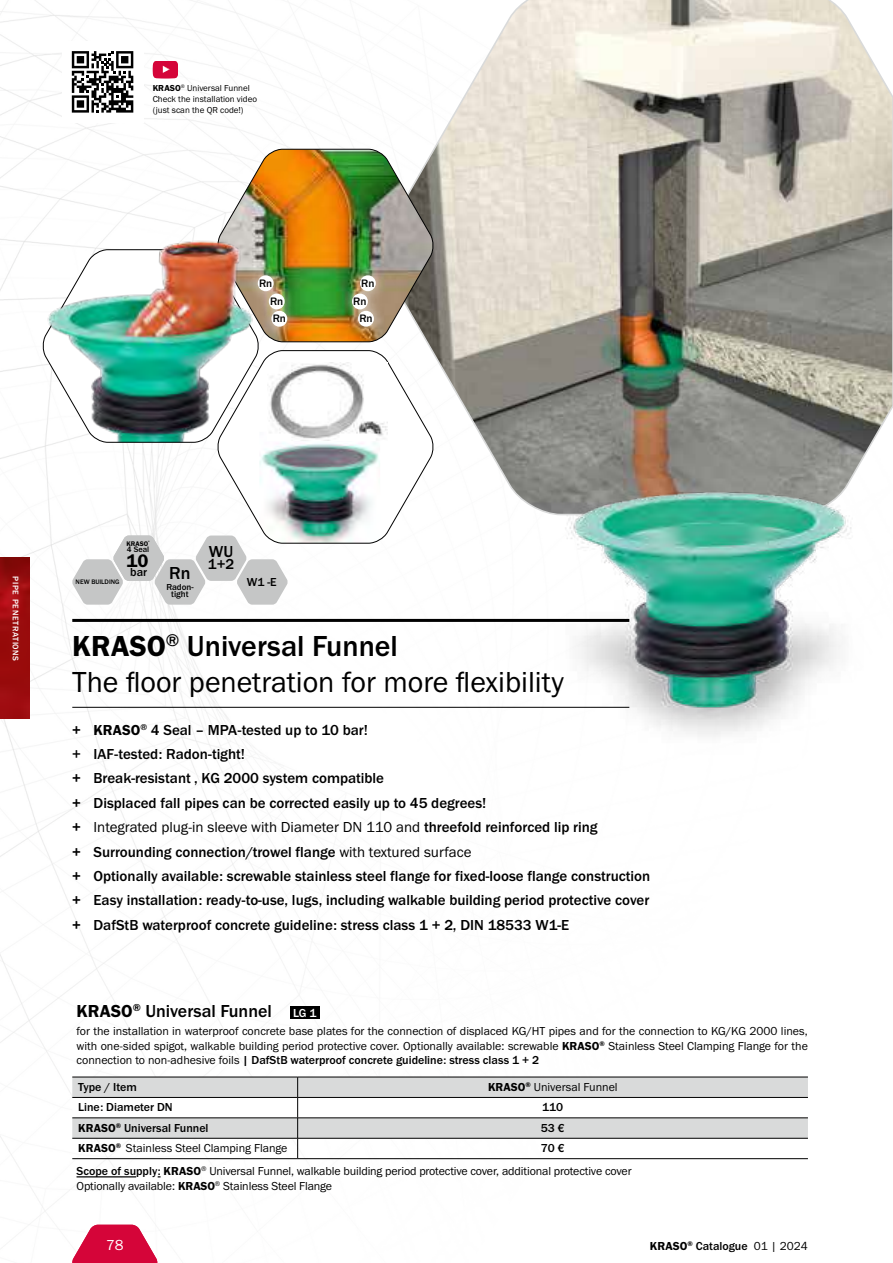
<style>
.page{position:relative;width:893px;height:1263px;background:#fff}
.page>*{position:absolute;margin:0;border:0;box-sizing:border-box;transform-origin:0 0}
.t1{font:30px "Franklin Gothic URW Boo";color:#000}
.t2{font:500 30px "Franklin Gothic URW";color:#000}
.t3{font:18.75px "Franklin Gothic URW Dem";color:#000}
.t4{font:500 18px "Franklin Gothic URW";color:#000}
.t5{font:500 16.5px "Franklin Gothic URW";color:#000}
.t6{font:500 15px/24.3px "Franklin Gothic URW";color:#000}
.t7{font:15px "Franklin Gothic URW Boo";color:#000}
.t8{font:15px "Franklin Gothic URW Boo";color:#fff}
.t9{font:12px/14.4px "Franklin Gothic URW Boo";letter-spacing:-.005em;color:#000}
.t10{font:500 12px "Franklin Gothic URW";color:#000}
.t11{font:500 11.25px "Franklin Gothic URW";color:#000}
.t12{font:9px/10.8px "Franklin Gothic URW Boo";color:#000}
.t13{font:500 9px/7.5px "Franklin Gothic URW";letter-spacing:-.005em;color:#000;text-align:center}
.t14{font:500 8.4px "Franklin Gothic URW";letter-spacing:.07em;color:#fff}
.t15{font:500 8.25px "Franklin Gothic URW";color:#000}
.t16{font:6.9px "Franklin Gothic URW Dem";color:#000}
.t17{font:500 6.75px "Franklin Gothic URW";color:#000}
.t18{font:1.95px "Franklin Gothic URW Dem";color:#000}
.s1{font-family:"Franklin Gothic URW Dem"}
.s2{font-size:18px}
.s3{font-family:"Franklin Gothic URW Dem";font-weight:400}
.s4{font-family:"Franklin Gothic URW";font-weight:500}
.s5{font-family:"Franklin Gothic URW Boo";font-weight:400}
.s6{font-size:12px;color:#fff}
</style>
<div class="page">
<img style="left:0;top:0;width:808px;height:1230px">
<div style="left:290px;top:1006px;width:30px;height:13px;background:#000"></div>
<hr style="left:77px;top:1176px;width:59px;height:1px;background:#000">
<svg style="left:72px;top:1077px;width:736px;height:81px"></svg>
<hr style="left:72px;top:1117px;width:226px;height:1px;background:#000">
<hr style="left:298px;top:1117px;width:510px;height:1px;background:#000">
<hr style="left:72px;top:1138px;width:226px;height:1px;background:#000">
<hr style="left:298px;top:1138px;width:510px;height:1px;background:#000">
<hr style="left:72px;top:1158px;width:226px;height:1px;background:#000">
<hr style="left:298px;top:1158px;width:510px;height:1px;background:#000">
<svg style="left:380px;top:0;width:513px;height:516px;background:#c1bdb3"></svg>
<hr style="left:72px;top:619px;width:557px;height:3px;background:#000">
<hr style="left:72px;top:707px;width:557px;height:1px;background:#000">
<svg style="left:153px;top:61px;width:25px;height:18px"></svg>
<div style="left:62px;top:41px;width:81px;height:81px;background:#fff"></div>
<svg style="left:72px;top:51px;width:61px;height:62px"></svg>
<img style="left:507px;top:386px;width:386px;height:423px">
<img style="left:29px;top:228px;width:13px;height:201px">
<svg style="left:72px;top:1225px;width:86px;height:38px"></svg>
<img style="left:0;top:557px;width:30px;height:162px">
<img style="left:42px;top:149px;width:392px;height:456px">
<p class="t12" style="left:153px;top:83px;width:106px"><span class="s1">KRASO</span><sup>®</sup> Universal Funnel<br>Check the installation video (just scan the QR code!)</p>
<p class="t11" style="left:259px;top:276px;width:15px">Rn</p>
<p class="t11" style="left:361px;top:276px;width:15px">Rn</p>
<p class="t11" style="left:270px;top:294px;width:15px">Rn</p>
<p class="t11" style="left:353px;top:294px;width:15px">Rn</p>
<p class="t11" style="left:273px;top:311px;width:15px">Rn</p>
<p class="t11" style="left:359px;top:311px;width:15px">Rn</p>
<p class="t14" style="left:21px;top:576px;width:86px;rotate:90deg">pipe penetrations</p>
<p class="t16" style="left:127px;top:539px;width:23px">KRASO</p>
<p class="t18" style="left:148px;top:540px;width:3px">®</p>
<p class="t15" style="left:127px;top:544px;width:24px">4 Seal</p>
<h2 class="t3" style="left:126px;top:549px;width:24px">10</h2>
<p class="t10" style="left:130px;top:564px;width:62px">bar <span class="s2">Rn</span></p>
<p class="t13" style="left:166px;top:583px;width:29px">Radon&shy;tight</p>
<h3 class="t5" style="left:209px;top:541px;width:26px">WU</h3>
<p class="t6" style="left:208px;top:552px;width:28px">1+2</p>
<p class="t17" style="left:76px;top:578px;width:45px">NEW BUILDING</p>
<p class="t10" style="left:247px;top:574px;width:31px">W1 -E</p>
<h1 class="t2" style="left:72px;top:628px;width:327px"><span class="s3">KRASO</span><sup>®</sup> Universal Funnel</h1>
<h1 class="t1" style="left:72px;top:663px;width:493px">The floor penetration for more flexibility</h1>
<p class="t6" style="left:72px;top:717px;width:415px"><span class="s3">+ KRASO</span><sup>®</sup> 4 Seal – MPA-tested up to 10 bar!<br>+ IAF-tested: Radon-tight!<br><span class="s3">+</span> Break-resistant , KG 2000 system compatible<br><span class="s3">+</span> Displaced fall pipes can be corrected easily up to 45 degrees!</p>
<p class="t7" style="left:72px;top:818px;width:527px"><span class="s1">+</span> Integrated plug-in sleeve with Diameter DN 110 and <span class="s4">threefold reinforced lip ring</span></p>
<p class="t6" style="left:72px;top:839px;width:580px"><span class="s3">+</span> Surrounding connection/trowel flange <span class="s5">with textured surface<br></span><span class="s3">+</span> Optionally available: screwable stainless steel flange for fixed-loose flange construction <span class="s3">+</span> Easy installation: ready-to-use, lugs, including walkable building period protective cover <span class="s3">+</span> DafStB waterproof concrete guideline: stress class 1 + 2, DIN 18533 W1-E</p>
<h3 class="t4" style="left:77px;top:999px;width:241px"><span class="s3">KRASO</span><sup>®</sup> Universal Funnel <span class="s6">LG 1</span></h3>
<p class="t9" style="left:77px;top:1024px;width:733px">for the installation in waterproof concrete base plates for the connection of displaced KG/HT pipes and for the connection to KG/KG 2000 lines, with one-sided spigot, walkable building period protective cover. Optionally available: screwable <span class="s1">KRASO</span><sup>®</sup> Stainless Steel Clamping Flange for the</p>
<p class="t10" style="left:77px;top:1053px;width:464px"><span class="s5">connection to non-adhesive foils</span> | DafStB waterproof concrete guideline: stress class 1 + 2</p>
<p class="t10" style="left:78px;top:1079px;width:60px">Type / Item</p>
<p class="t9" style="left:488px;top:1079px;width:131px"><span class="s1">KRASO</span><sup>®</sup> Universal Funnel</p>
<p class="t10" style="left:78px;top:1100px;width:96px">Line: Diameter DN</p>
<p class="t10" style="left:542px;top:1100px;width:23px">110</p>
<p class="t10" style="left:78px;top:1120px;width:132px"><span class="s3">KRASO</span><sup>®</sup> Universal Funnel</p>
<p class="t10" style="left:541px;top:1120px;width:26px">53 €</p>
<p class="t9" style="left:78px;top:1141px;width:211px"><span class="s1">KRASO</span><sup>®</sup> Stainless Steel Clamping Flange</p>
<p class="t10" style="left:541px;top:1141px;width:26px">70 €</p>
<p class="t9" style="left:77px;top:1164px;width:557px"><span class="s4">Scope of supply:</span> <span class="s1">KRASO</span><sup>®</sup> Universal Funnel, walkable building period protective cover, additional protective cover<br>Optionally available: <span class="s1">KRASO</span><sup>®</sup> Stainless Steel Flange</p>
<p class="t8" style="left:106px;top:1236px;width:19px">78</p>
<p class="t10" style="left:650px;top:1239px;width:160px"><span class="s3">KRASO</span><sup>®</sup> Catalogue <span class="s5">01 | 2024</span></p>
</div>
